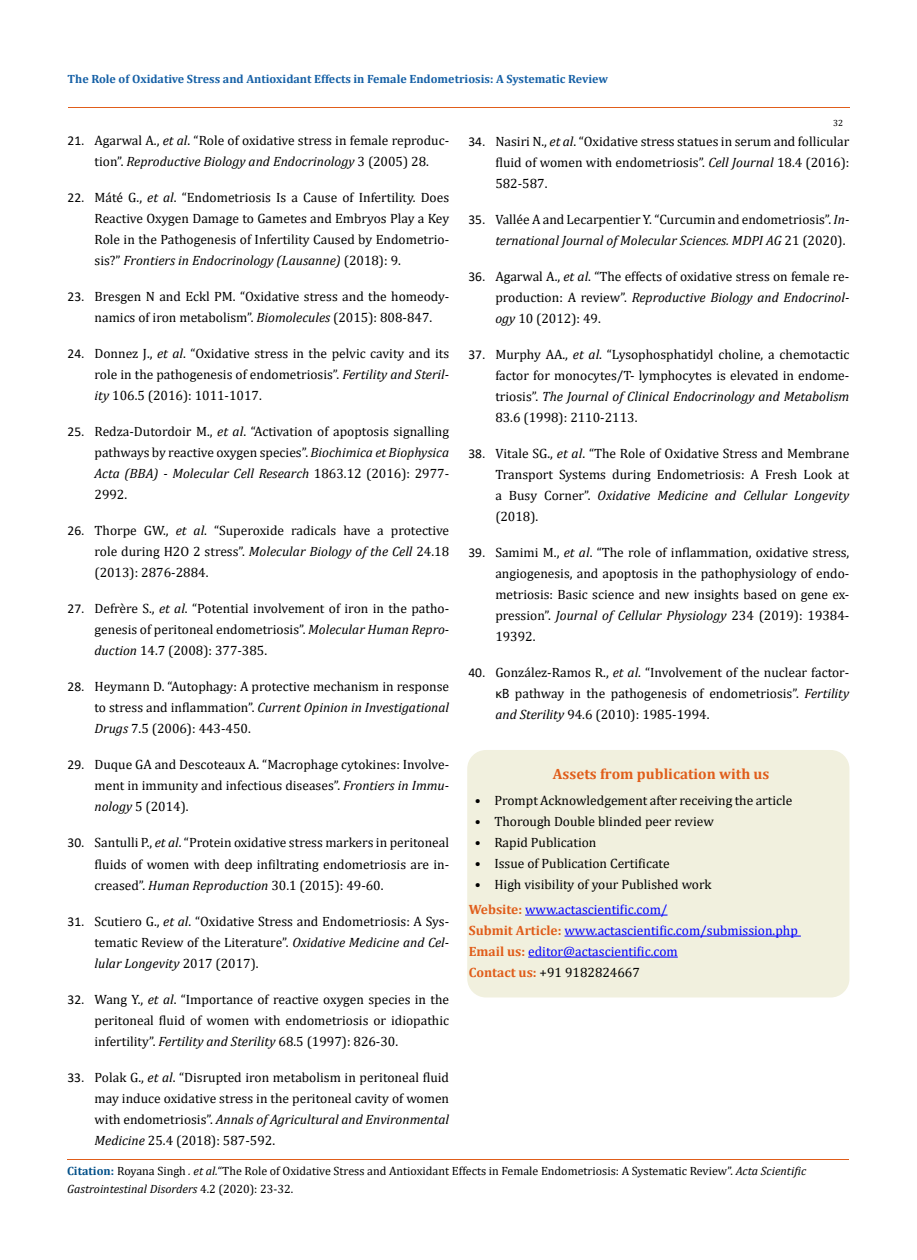
<style>
.page{position:relative;width:917px;height:1260px;background:#fff}
.page>*{position:absolute;margin:0;border:0;box-sizing:border-box;transform-origin:0 0}
.t1{font:700 15px "Cambria";color:#e05d1a}
.t2{font:13.5px/21px "Cambria";color:#000;text-align:justify}
.t3{font:13.5px/21px "Cambria";color:#00f}
.t4{font:12px/18px "Cambria";color:#000}
.t5{font:700 12px "Cambria";color:#1560a6}
.t6{font:9px "Cambria";color:#000}
.s1{font-family:"Calibri"}
.s2{font-style:italic}
.s3{font-family:"Myriad Pro"}
.s4{font-weight:700;color:#e05d1a}
.s5{color:#000}
.s6{font-weight:700;color:#035089}
</style>
<div class="page">
<div style="left:468px;top:751px;width:380px;height:246px;background:#f1f0de;border-radius:18px"></div>
<div style="left:467px;top:750px;width:382px;height:248px;border:2px solid #f1f0de;border-radius:18px"></div>
<hr style="left:525px;top:915px;width:142px;height:1px;background:#00f">
<hr style="left:564px;top:936px;width:236px;height:1px;background:#00f">
<hr style="left:528px;top:957px;width:149px;height:1px;background:#00f">
<hr style="left:68px;top:108px;width:781px;height:1px;background:#e05d1a">
<hr style="left:67px;top:1159px;width:782px;height:1px;background:#e05d1a">
<p class="t5" style="left:68px;top:70px;width:542px">The Role of Oxidative Stress and Antioxidant Effects in Female Endometriosis: A Systematic Review</p>
<p class="t6" style="left:833px;top:118px;width:11px">32</p>
<p class="t2" style="left:68px;top:130px;width:383px;text-align:center"><span class="s1">21.</span> Agarwal A., <span class="s2">et al</span>. “Role of oxidative stress in female reproduc&shy;tion”. <span class="s2">Reproductive Biology and Endocrinology</span> 3 (2005) 28.</p>
<p class="t2" style="left:94px;top:187px;width:356px;text-indent:-27px"><span class="s1">22.</span> Máté G., <span class="s2">et al</span>. “Endometriosis Is a Cause of Infertility. Does Reactive Oxygen Damage to Gametes and Embryos Play a Key Role in the Pathogenesis of Infertility Caused by Endometrio&shy;sis?” <span class="s2">Frontiers in Endocrinology (Lausanne)</span> (2018): 9.</p>
<p class="t2" style="left:94px;top:286px;width:356px;text-indent:-27px"><span class="s1">23.</span> Bresgen N and Eckl PM. “Oxidative stress and the homeody&shy;namics of iron metabolism”. <span class="s2">Biomolecules</span> (2015): 808-847.</p>
<p class="t2" style="left:94px;top:343px;width:356px;text-indent:-27px"><span class="s1">24.</span> Donnez J., <span class="s2">et al</span>. “Oxidative stress in the pelvic cavity and its role in the pathogenesis of endometriosis”. <span class="s2">Fertility and Steril&shy;ity</span> 106.5 (2016): 1011-1017.</p>
<p class="t2" style="left:94px;top:421px;width:356px;text-indent:-27px"><span class="s1">25.</span> Redza-Dutordoir M., <span class="s2">et al</span>. “Activation of apoptosis signalling pathways by reactive oxygen species”. <span class="s2">Biochimica et Biophysica Acta (BBA) - Molecular Cell Research</span> 1863.12 (2016): 2977- 2992.</p>
<p class="t2" style="left:94px;top:520px;width:356px;text-indent:-27px"><span class="s1">26.</span> Thorpe GW., <span class="s2">et al</span>. “Superoxide radicals have a protective role during H2O 2 stress”. <span class="s2">Molecular Biology of the Cell</span> 24.18 (2013): 2876-2884.</p>
<p class="t2" style="left:94px;top:598px;width:356px;text-indent:-27px"><span class="s1">27.</span> Defrère S., <span class="s2">et al</span>. “Potential involvement of iron in the patho&shy;genesis of peritoneal endometriosis”. <span class="s2">Molecular Human Repro&shy;duction</span> 14.7 (2008): 377-385.</p>
<p class="t2" style="left:94px;top:676px;width:356px;text-indent:-27px"><span class="s1">28.</span> Heymann D. “Autophagy: A protective mechanism in response to stress and inflammation”. <span class="s2">Current Opinion in Investigational Drugs</span> 7.5 (2006): 443-450.</p>
<p class="t2" style="left:94px;top:754px;width:356px;text-indent:-27px"><span class="s1">29.</span> Duque GA and Descoteaux A. “Macrophage cytokines: Involve&shy;ment in immunity and infectious diseases”. <span class="s2">Frontiers in Immu&shy;nology</span> 5 (2014).</p>
<p class="t2" style="left:94px;top:832px;width:356px;text-indent:-27px"><span class="s1">30.</span> Santulli P., <span class="s2">et al</span>. “Protein oxidative stress markers in peritoneal fluids of women with deep infiltrating endometriosis are in&shy;creased”. <span class="s2">Human Reproduction</span> 30.1 (2015): 49-60.</p>
<p class="t2" style="left:94px;top:910px;width:356px;text-indent:-27px"><span class="s1">31.</span> Scutiero G., <span class="s2">et al</span>. “Oxidative Stress and Endometriosis: A Sys&shy;tematic Review of the Literature”. <span class="s2">Oxidative Medicine and Cel&shy;lular Longevity</span> 2017 (2017).</p>
<p class="t2" style="left:94px;top:988px;width:356px;text-indent:-27px"><span class="s1">32.</span> Wang Y., <span class="s2">et al</span>. “Importance of reactive oxygen species in the peritoneal fluid of women with endometriosis or idiopathic infertility”. <span class="s2">Fertility and Sterility</span> 68.5 (1997): 826-30.</p>
<p class="t2" style="left:94px;top:1066px;width:356px;text-indent:-27px"><span class="s1">33.</span> Polak G., <span class="s2">et al</span>. “Disrupted iron metabolism in peritoneal fluid may induce oxidative stress in the peritoneal cavity of women with endometriosis”. <span class="s2">Annals of Agricultural and Environmental Medicine</span> 25.4 (2018): 587-592.</p>
<p class="t2" style="left:495px;top:130px;width:355px;text-indent:-27px"><span class="s1">34.</span> Nasiri N., <span class="s2">et al</span>. “Oxidative stress statues in serum and follicular fluid of women with endometriosis”. <span class="s2">Cell Journal</span> 18.4 (2016):<br>582-587.</p>
<p class="t2" style="left:468px;top:208px;width:382px;text-align:right"><span class="s1">35.</span> Vallée A and Lecarpentier Y. “Curcumin and endometriosis”. <span class="s2">In&shy;ternational Journal of Molecular Sciences. MDPI AG</span> 21 (2020).</p>
<p class="t2" style="left:495px;top:265px;width:355px;text-indent:-27px"><span class="s1">36.</span> Agarwal A., <span class="s2">et al</span>. “The effects of oxidative stress on female re&shy;production: A review”. <span class="s2">Reproductive Biology and Endocrinol&shy;ogy</span> 10 (2012): 49.</p>
<p class="t2" style="left:495px;top:343px;width:355px;text-indent:-27px"><span class="s1">37.</span> Murphy AA., <span class="s2">et al</span>. “Lysophosphatidyl choline, a chemotactic factor for monocytes/T- lymphocytes is elevated in endome&shy;triosis”. <span class="s2">The Journal of Clinical Endocrinology and Metabolism </span>83.6 (1998): 2110-2113.</p>
<p class="t2" style="left:495px;top:442px;width:355px;text-indent:-27px"><span class="s1">38.</span> Vitale SG., <span class="s2">et al</span>. “The Role of Oxidative Stress and Membrane Transport Systems during Endometriosis: A Fresh Look at a Busy Corner”. <span class="s2">Oxidative Medicine and Cellular Longevity </span>(2018).</p>
<p class="t2" style="left:495px;top:541px;width:355px;text-indent:-27px"><span class="s1">39.</span> Samimi M., <span class="s2">et al</span>. “The role of inflammation, oxidative stress, angiogenesis, and apoptosis in the pathophysiology of endo&shy;metriosis: Basic science and new insights based on gene ex&shy;pression”. <span class="s2">Journal of Cellular Physiology</span> 234 (2019): 19384- 19392.</p>
<p class="t2" style="left:495px;top:662px;width:355px;text-indent:-27px"><span class="s1">40.</span> González-Ramos R., <span class="s2">et al</span>. “Involvement of the nuclear factor&shy;<span class="s3">κB</span> pathway in the pathogenesis of endometriosis”. <span class="s2">Fertility and Sterility</span> 94.6 (2010): 1985-1994.</p>
<p class="t1" style="left:553px;top:763px;width:218px">Assets from publication with us</p>
<p class="t2" style="left:475px;top:789px;width:319px">• Prompt Acknowledgement after receiving the article</p>
<p class="t2" style="left:475px;top:810px;width:240px">• Thorough Double blinded peer review</p>
<p class="t2" style="left:475px;top:831px;width:123px">• Rapid Publication</p>
<p class="t2" style="left:475px;top:852px;width:196px">• Issue of Publication Certificate</p>
<p class="t2" style="left:475px;top:873px;width:238px">• High visibility of your Published work</p>
<p class="t3" style="left:468px;top:899px;width:330px"><span class="s4">Website:</span> www.actascientific.com/<br><span class="s4">Submit Article:</span> www.actascientific.com/submission.php <span class="s4">Email us:</span> editor@actascientific.com<br><span class="s4">Contact us:</span> <span class="s5">+91 9182824667</span></p>
<p class="t4" style="left:67px;top:1162px;width:740px"><span class="s6">Citation:</span> Royana Singh <span class="s2">. et al.</span>“The Role of Oxidative Stress and Antioxidant Effects in Female Endometriosis: A Systematic Review”. <span class="s2">Acta Scientific<br>Gastrointestinal Disorders</span> 4.2 (2020): 23-32.</p>
</div>
